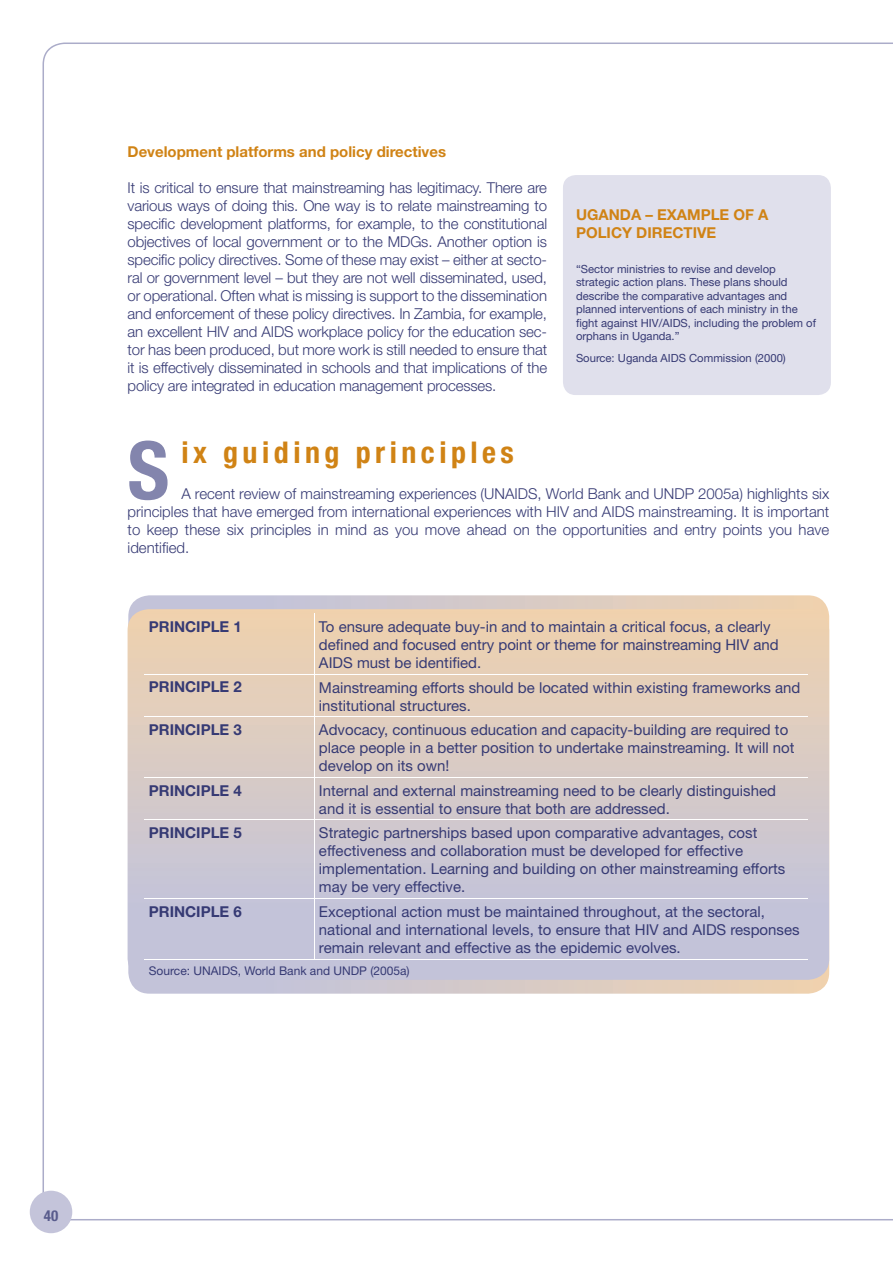
<style>
.page{position:relative;width:893px;height:1263px;background:#fff}
.page>*{position:absolute;margin:0;border:0;box-sizing:border-box;transform-origin:0 0}
.t1{font:700 condensed 80.4px "Helvetica Neue LT";color:#8385ad}
.t2{font:700 condensed 30px "Helvetica Neue LT";letter-spacing:.15em;color:#d08315}
.t3{font:300 15px/18px "Helvetica Neue LT";letter-spacing:-.005em;color:#363a74;text-align:justify}
.t4{font:15px/18px "Helvetica Neue LT";color:#363a74}
.t5{font:700 15px/18px "Helvetica Neue LT";color:#d08315}
.t6{font:700 15px "Helvetica Neue LT";color:#363a74}
.t7{font:700 condensed 15px "Helvetica Neue LT";color:#595c8d}
.t8{font:12px "Helvetica Neue LT";color:#363a74}
.t9{font:11.25px/13.5px "Helvetica Neue LT";color:#363a74}
</style>
<div class="page">
<div style="left:128px;top:595px;width:701px;height:399px;background:linear-gradient(to right,#bcc1e0,#eed2af);border-radius:21px"></div>
<div style="left:128px;top:609px;width:701px;height:371px;background:linear-gradient(to bottom,#efd2af,#bcc2e1);border-radius:21px"></div>
<div style="left:30px;top:1191px;width:42px;height:42px;background:#c4c4da;border-radius:50%"></div>
<div style="left:563px;top:175px;width:268px;height:220px;background:#e0e0ec;border-radius:13px"></div>
<hr style="left:314px;top:614px;width:1px;height:60px;background:#fff">
<hr style="left:145px;top:674px;width:663px;height:1px;background:#fff">
<hr style="left:314px;top:675px;width:1px;height:41px;background:#fff">
<hr style="left:145px;top:716px;width:663px;height:1px;background:#fff">
<hr style="left:314px;top:717px;width:1px;height:60px;background:#fff">
<hr style="left:145px;top:777px;width:663px;height:1px;background:#fff">
<hr style="left:314px;top:778px;width:1px;height:42px;background:#fff">
<hr style="left:145px;top:820px;width:663px;height:1px;background:#fff">
<hr style="left:314px;top:820px;width:1px;height:78px;background:#fff">
<hr style="left:145px;top:898px;width:663px;height:1px;background:#fff">
<hr style="left:314px;top:899px;width:1px;height:60px;background:#fff">
<hr style="left:145px;top:959px;width:663px;height:1px;background:#fff">
<p class="t5" style="left:128px;top:144px;width:320px">Development platforms and policy directives</p>
<p class="t3" style="left:128px;top:180px;width:421px">It is critical to ensure that mainstreaming has legitimacy. There are various ways of doing this. One way is to relate mainstreaming to specific development platforms, for example, to the constitutional objectives of local government or to the MDGs. Another option is specific policy directives. Some of these may exist – either at secto&shy;ral or government level – but they are not well disseminated, used, or operational. Often what is missing is support to the dissemination and enforcement of these policy directives. In Zambia, for example, an excellent HIV and AIDS workplace policy for the education sec&shy;tor has been produced, but more work is still needed to ensure that it is effectively disseminated in schools and that implications of the policy are integrated in education management processes.</p>
<p class="t5" style="left:576px;top:207px;width:194px">UGANDA – EXAMPLE OF A<br>POLICY DIRECTIVE</p>
<p class="t9" style="left:576px;top:263px;width:242px">“Sector ministries to revise and develop strategic action plans. These plans should describe the comparative advantages and planned interventions of each ministry in the fight against HIV/AIDS, including the problem of orphans in Uganda.”</p>
<p class="t9" style="left:576px;top:352px;width:211px">Source: Uganda AIDS Commission (2000)</p>
<h1 class="t1" style="left:128px;top:441px;width:43px">S</h1>
<h2 class="t2" style="left:181px;top:441px;width:334px">ix guiding principles</h2>
<p class="t3" style="left:128px;top:486px;width:703px;text-indent:54px">A recent review of mainstreaming experiences (UNAIDS, World Bank and UNDP 2005a) highlights six principles that have emerged from international experiences with HIV and AIDS mainstreaming. It is important to keep these six principles in mind as you move ahead on the opportunities and entry points you have identified.</p>
<p class="t6" style="left:149px;top:621px;width:95px">PRINCIPLE 1</p>
<p class="t4" style="left:319px;top:619px;width:461px">To ensure adequate buy-in and to maintain a critical focus, a clearly defined and focused entry point or theme for mainstreaming HIV and<br>AIDS must be identified.</p>
<p class="t6" style="left:149px;top:682px;width:95px">PRINCIPLE 2</p>
<p class="t4" style="left:319px;top:680px;width:483px">Mainstreaming efforts should be located within existing frameworks and institutional structures.</p>
<p class="t6" style="left:149px;top:724px;width:95px">PRINCIPLE 3</p>
<p class="t4" style="left:319px;top:722px;width:477px">Advocacy, continuous education and capacity-building are required to place people in a better position to undertake mainstreaming. It will not develop on its own!</p>
<p class="t6" style="left:149px;top:785px;width:95px">PRINCIPLE 4</p>
<p class="t4" style="left:319px;top:783px;width:459px">Internal and external mainstreaming need to be clearly distinguished and it is essential to ensure that both are addressed.</p>
<p class="t6" style="left:149px;top:827px;width:95px">PRINCIPLE 5</p>
<p class="t4" style="left:319px;top:825px;width:468px">Strategic partnerships based upon comparative advantages, cost effectiveness and collaboration must be developed for effective implementation. Learning and building on other mainstreaming efforts may be very effective.</p>
<p class="t6" style="left:149px;top:906px;width:95px">PRINCIPLE 6</p>
<p class="t4" style="left:319px;top:904px;width:482px">Exceptional action must be maintained throughout, at the sectoral, national and international levels, to ensure that HIV and AIDS responses remain relevant and effective as the epidemic evolves.</p>
<p class="t8" style="left:149px;top:966px;width:262px">Source: UNAIDS, World Bank and UNDP (2005a)</p>
<p class="t7" style="left:44px;top:1210px;width:16px">40</p>
</div>
